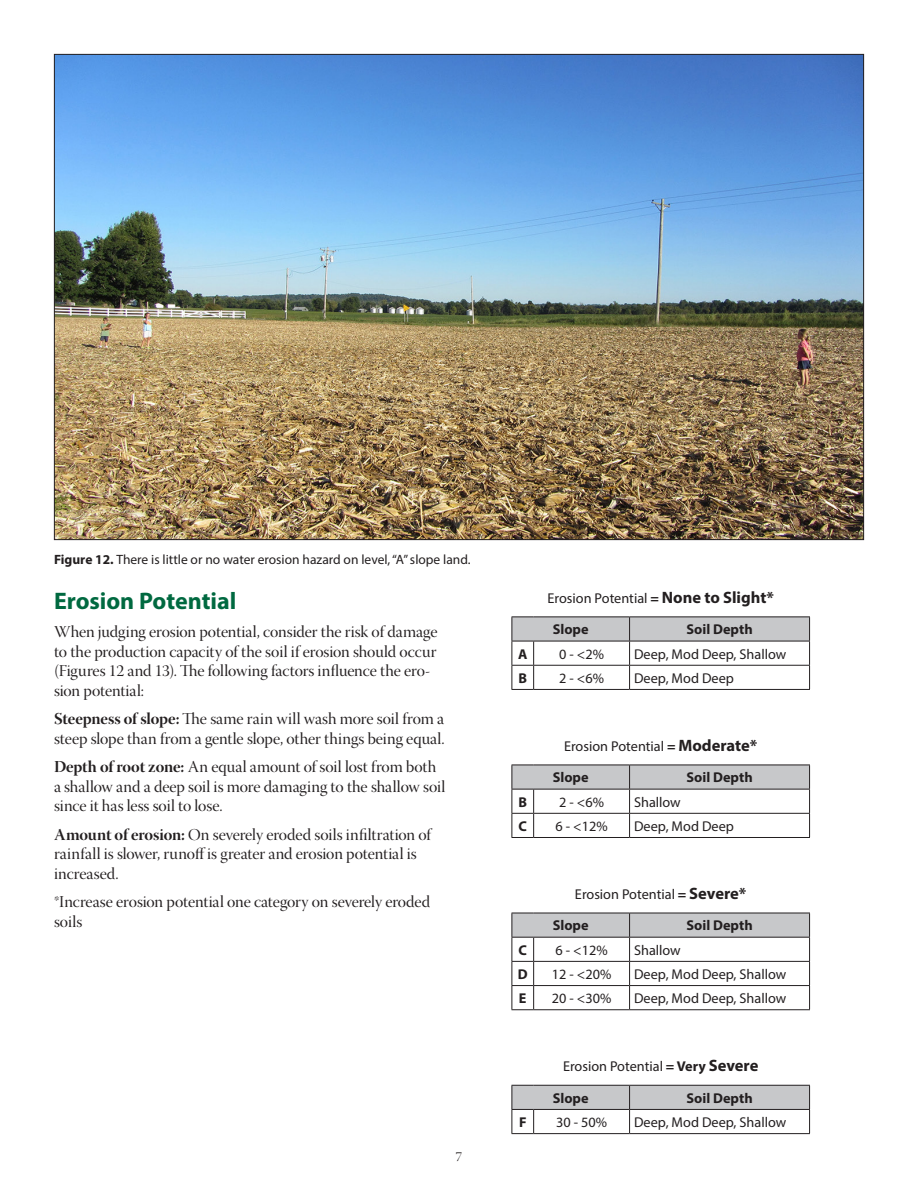
<style>
.page{position:relative;width:918px;height:1188px;background:#fff}
.page>*{position:absolute;margin:0;border:0;box-sizing:border-box;transform-origin:0 0}
.body{font:700 24px "Myriad Pro";letter-spacing:-.005em;color:#006940}
.body-2{font:16.5px/19.5px "Warnock Pro Disp";letter-spacing:-.005em;color:#231f20}
.erosion_haz__table{font:14.25px "Myriad Pro";color:#231f20}
.erosion_haz__table-2{font:700 14.25px "Myriad Pro";color:#231f20}
.t1{font:13.5px "Myriad Pro";color:#231f20}
.t2{font:13.5px "Warnock Pro Disp";color:#231f20}
.s1{font-weight:700}
.s2{font-family:"Warnock Pro Bold Disp"}
.s3{font-weight:700;font-size:16.5px}
</style>
<div class="page">
<img style="left:56px;top:56px;width:806px;height:482px">
<svg style="left:512px;top:616px;width:298px;height:74px"></svg>
<hr style="left:534px;top:689px;width:96px;height:1px;background:#231f20">
<hr style="left:630px;top:689px;width:180px;height:1px;background:#231f20">
<svg style="left:512px;top:765px;width:298px;height:73px"></svg>
<hr style="left:534px;top:837px;width:96px;height:1px;background:#231f20">
<hr style="left:630px;top:837px;width:180px;height:1px;background:#231f20">
<svg style="left:512px;top:913px;width:298px;height:97px"></svg>
<hr style="left:534px;top:1009px;width:96px;height:1px;background:#231f20">
<hr style="left:630px;top:1009px;width:180px;height:1px;background:#231f20">
<svg style="left:512px;top:1085px;width:298px;height:49px"></svg>
<hr style="left:534px;top:1133px;width:96px;height:1px;background:#231f20">
<hr style="left:630px;top:1133px;width:180px;height:1px;background:#231f20">
<p class="t1" style="left:54px;top:551px;width:418px"><span class="s1">Figure 12.</span> There is little or no water erosion hazard on level, “A” slope land.</p>
<p class="body" style="left:54px;top:585px;width:184px">Erosion Potential</p>
<p class="body-2" style="left:54px;top:624px;width:385px">When judging erosion potential, consider the risk of damage to the production capacity of the soil if erosion should occur (Figures 12 and 13). The following factors influence the ero&shy;sion potential:</p>
<p class="body-2" style="left:54px;top:711px;width:392px"><span class="s2">Steepness of slope:</span> The same rain will wash more soil from a steep slope than from a gentle slope, other things being equal.</p>
<p class="body-2" style="left:54px;top:759px;width:393px"><span class="s2">Depth of root zone:</span> An equal amount of soil lost from both a shallow and a deep soil is more damaging to the shallow soil since it has less soil to lose.</p>
<p class="body-2" style="left:54px;top:826px;width:379px"><span class="s2">Amount of erosion:</span> On severely eroded soils infiltration of rainfall is slower, runoff is greater and erosion potential is increased.</p>
<p class="body-2" style="left:54px;top:894px;width:378px">*Increase erosion potential one category on severely eroded soils</p>
<p class="t2" style="left:456px;top:1149px;width:8px">7</p>
<p class="erosion_haz__table" style="left:548px;top:589px;width:228px">Erosion Potential <span class="s1">=</span> <span class="s3">None to Slight*</span></p>
<p class="erosion_haz__table-2" style="left:553px;top:620px;width:37px">Slope</p>
<p class="erosion_haz__table-2" style="left:686px;top:620px;width:68px">Soil Depth</p>
<p class="erosion_haz__table-2" style="left:518px;top:644px;width:11px">A</p>
<p class="erosion_haz__table" style="left:559px;top:645px;width:46px">0 - &lt;2%</p>
<p class="erosion_haz__table" style="left:634px;top:645px;width:154px">Deep, Mod Deep, Shallow</p>
<p class="erosion_haz__table-2" style="left:518px;top:669px;width:10px">B</p>
<p class="erosion_haz__table" style="left:559px;top:669px;width:46px">2 - &lt;6%</p>
<p class="erosion_haz__table" style="left:634px;top:669px;width:101px">Deep, Mod Deep</p>
<p class="erosion_haz__table" style="left:564px;top:737px;width:195px">Erosion Potential <span class="s1">=</span> <span class="s3">Moderate*</span></p>
<p class="erosion_haz__table-2" style="left:553px;top:768px;width:37px">Slope</p>
<p class="erosion_haz__table-2" style="left:686px;top:768px;width:68px">Soil Depth</p>
<p class="erosion_haz__table-2" style="left:518px;top:792px;width:10px">B</p>
<p class="erosion_haz__table" style="left:559px;top:793px;width:46px">2 - &lt;6%</p>
<p class="erosion_haz__table" style="left:634px;top:793px;width:48px">Shallow</p>
<p class="erosion_haz__table-2" style="left:519px;top:817px;width:10px">C</p>
<p class="erosion_haz__table" style="left:556px;top:817px;width:54px">6 - &lt;12%</p>
<p class="erosion_haz__table" style="left:634px;top:817px;width:101px">Deep, Mod Deep</p>
<p class="erosion_haz__table" style="left:575px;top:886px;width:173px">Erosion Potential <span class="s1">=</span> <span class="s3">Severe*</span></p>
<p class="erosion_haz__table-2" style="left:553px;top:916px;width:37px">Slope</p>
<p class="erosion_haz__table-2" style="left:686px;top:916px;width:68px">Soil Depth</p>
<p class="erosion_haz__table-2" style="left:519px;top:941px;width:10px">C</p>
<p class="erosion_haz__table" style="left:556px;top:941px;width:54px">6 - &lt;12%</p>
<p class="erosion_haz__table" style="left:634px;top:941px;width:48px">Shallow</p>
<p class="erosion_haz__table-2" style="left:518px;top:965px;width:11px">D</p>
<p class="erosion_haz__table" style="left:552px;top:965px;width:61px">12 - &lt;20%</p>
<p class="erosion_haz__table" style="left:634px;top:965px;width:154px">Deep, Mod Deep, Shallow</p>
<p class="erosion_haz__table-2" style="left:519px;top:989px;width:9px">E</p>
<p class="erosion_haz__table" style="left:552px;top:989px;width:61px">20 - &lt;30%</p>
<p class="erosion_haz__table" style="left:634px;top:989px;width:154px">Deep, Mod Deep, Shallow</p>
<p class="erosion_haz__table" style="left:563px;top:1058px;width:197px">Erosion Potential <span class="s1">= Very</span> <span class="s3">Severe</span></p>
<p class="erosion_haz__table-2" style="left:553px;top:1089px;width:37px">Slope</p>
<p class="erosion_haz__table-2" style="left:686px;top:1089px;width:68px">Soil Depth</p>
<p class="erosion_haz__table-2" style="left:519px;top:1113px;width:9px">F</p>
<p class="erosion_haz__table" style="left:556px;top:1113px;width:52px">30 - 50%</p>
<p class="erosion_haz__table" style="left:634px;top:1113px;width:154px">Deep, Mod Deep, Shallow</p>
</div>
